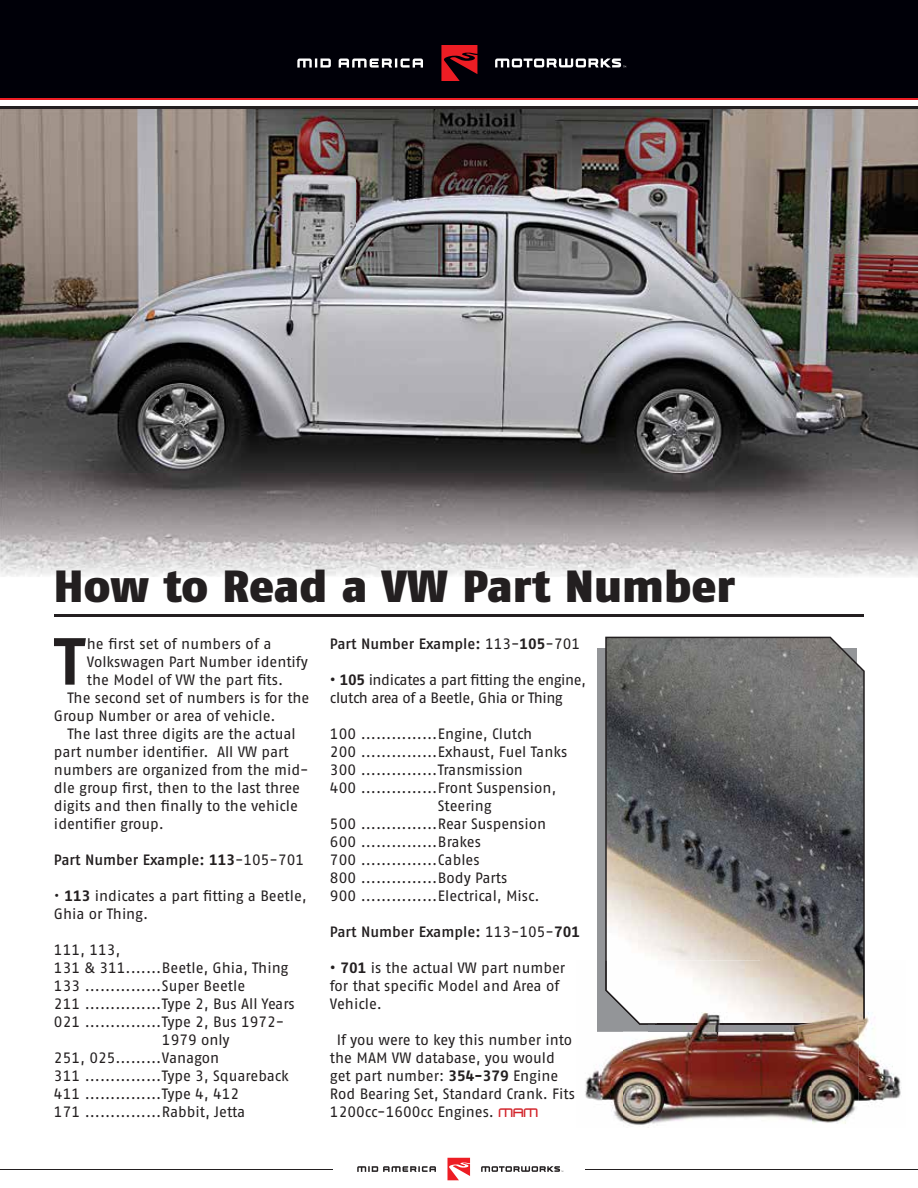
<style>
.page{position:relative;width:918px;height:1188px;background:#fff}
.page>*{position:absolute;margin:0;border:0;box-sizing:border-box;transform-origin:0 0}
.t1{font:66.45px "Fago No Bold Tf";color:#231f20}
.t2{font:45px "Fago No Black Tf";color:#231f20}
.t3{font:15px/18px "Fago No Regular Tf";color:#231f20}
.t4{font:15px "Fago No Med Tf";color:#231f20}
.t5{font:15px/18px "Fago No Regular Tf";letter-spacing:-.03em;color:#231f20}
.s1{font-family:"Fago No Bold Tf"}
.s2{font-family:"Fago No Regular Tf"}
.s3{font-family:"MAM Wordmark";font-weight:300;font-size:13.5px;color:#d2232a}
</style>
<div class="page">
<img style="left:0;top:110px;width:918px;height:467px">
<div style="left:0;top:0;width:918px;height:99px;background:#000008"></div>
<svg style="left:441px;top:45px;width:36px;height:36px"></svg>
<svg style="left:297px;top:59px;width:126px;height:9px"></svg>
<svg style="left:495px;top:59px;width:131px;height:9px"></svg>
<hr style="left:0;top:98px;width:918px;height:2px;background:#ed1d24">
<svg style="left:447px;top:1158px;width:23px;height:22px"></svg>
<svg style="left:357px;top:1166px;width:79px;height:6px"></svg>
<svg style="left:481px;top:1166px;width:82px;height:6px"></svg>
<hr style="left:585px;top:1169px;width:333px;height:1px;background:#231f20">
<hr style="left:0;top:1169px;width:333px;height:1px;background:#231f20">
<hr style="left:54px;top:614px;width:810px;height:3px;background:#231f20">
<svg style="left:0;top:106px;width:918px;height:4px;background:#363131"></svg>
<div style="left:597px;top:648px;width:259px;height:384px;background:#939598"></div>
<svg style="left:605px;top:637px;width:260px;height:386px;background:#7d7c7b"></svg>
<img style="left:585px;top:1048px;width:38px;height:74px">
<img style="left:859px;top:1012px;width:43px;height:91px">
<img style="left:623px;top:1032px;width:188px;height:96px">
<img style="left:811px;top:1025px;width:48px;height:99px">
<img style="left:597px;top:1031px;width:51px;height:1px">
<img style="left:691px;top:1025px;width:165px;height:7px">
<img style="left:856px;top:961px;width:9px;height:64px">
<img style="left:605px;top:961px;width:50px;height:64px">
<img style="left:655px;top:1024px;width:201px;height:1px">
<img style="left:606px;top:961px;width:52px;height:63px">
<img style="left:812px;top:961px;width:52px;height:63px">
<img style="left:657px;top:1023px;width:156px;height:1px">
<h2 class="t2" style="left:54px;top:559px;width:683px">How to Read a VW Part Number</h2>
<h1 class="t1" style="left:54px;top:622px;width:32px">T</h1>
<p class="t3" style="left:87px;top:634px;width:186px">he first set of numbers of a</p>
<p class="t3" style="left:87px;top:652px;width:223px">Volkswagen Part Number identify</p>
<p class="t3" style="left:87px;top:670px;width:198px">the Model of VW the part fits.</p>
<p class="t3" style="left:67px;top:688px;width:243px">The second set of numbers is for the</p>
<p class="t3" style="left:54px;top:706px;width:223px">Group Number or area of vehicle.</p>
<p class="t3" style="left:67px;top:724px;width:230px">The last three digits are the actual</p>
<p class="t3" style="left:54px;top:742px;width:236px">part number identifier. All VW part</p>
<p class="t3" style="left:54px;top:760px;width:256px">numbers are organized from the mid-</p>
<p class="t3" style="left:54px;top:778px;width:248px">dle group first, then to the last three</p>
<p class="t3" style="left:54px;top:796px;width:245px">digits and then finally to the vehicle</p>
<p class="t3" style="left:54px;top:814px;width:111px">identifier group.</p>
<p class="t4" style="left:54px;top:851px;width:252px">Part Number Example: <span class="s1">113</span><span class="s2">-105-701</span></p>
<p class="t3" style="left:54px;top:886px;width:254px">• <span class="s1">113</span> indicates a part fitting a Beetle,<br>Ghia or Thing.</p>
<p class="t3" style="left:54px;top:940px;width:242px">111, 113,<br>131 &amp; 311.......Beetle, Ghia, Thing<br>133 ...............Super Beetle<br>211 ...............Type 2, Bus All Years<br>021 ...............Type 2, Bus 1972-</p>
<p class="t3" style="left:54px;top:1048px;width:236px">251, 025.........Vanagon<br>311 ...............Type 3, Squareback 411 ...............Type 4, 412<br>171 ...............Rabbit, Jetta</p>
<p class="t4" style="left:330px;top:635px;width:252px">Part Number Example: <span class="s2">113-</span><span class="s1">105</span><span class="s2">-701</span></p>
<p class="t5" style="left:330px;top:670px;width:258px"><span class="s1">• 105</span> indicates a part fitting the engine, clutch area of a Beetle, Ghia or Thing</p>
<p class="t3" style="left:330px;top:724px;width:239px">100 ...............Engine, Clutch<br>200 ...............Exhaust, Fuel Tanks 300 ...............Transmission<br>400 ...............Front Suspension,</p>
<p class="t3" style="left:330px;top:814px;width:218px">500 ...............Rear Suspension 600 ...............Brakes<br>700 ...............Cables<br>800 ...............Body Parts<br>900 ...............Electrical, Misc.</p>
<p class="t4" style="left:330px;top:923px;width:252px">Part Number Example: <span class="s2">113-105-</span><span class="s1">701</span></p>
<p class="t3" style="left:330px;top:958px;width:237px"><span class="s1">• 701</span> is the actual VW part number for that specific Model and Area of<br>Vehicle.</p>
<p class="t3" style="left:330px;top:1030px;width:246px;text-indent:7px">If you were to key this number into the MAM VW database, you would get part number: <span class="s1">354-379</span> Engine<br>Rod Bearing Set, Standard Crank. Fits<br>1200cc-1600cc Engines. <span class="s3">MAM</span></p>
</div>
